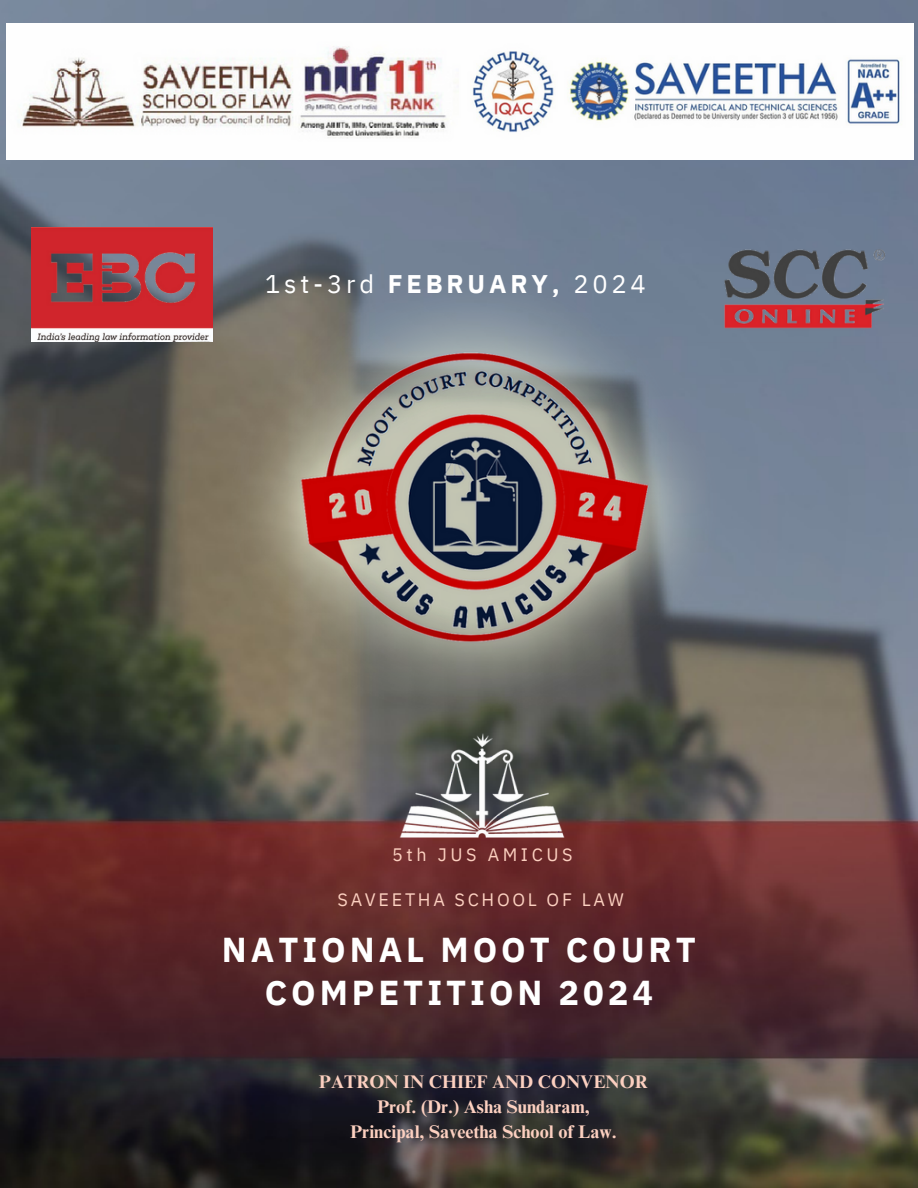
<style>
.page{position:relative;width:918px;height:1188px;background:#fff}
.page>*{position:absolute;margin:0;border:0;box-sizing:border-box;transform-origin:0 0}
.t1{font:700 34.5px/42.8px "IBM Plex Sans";letter-spacing:.115em;color:#fff;text-align:center}
.t2{font:25.5px "IBM Plex Sans";letter-spacing:.15em;color:#fff}
.t3{font:700 18.3px "Times NRMT Pro";color:#fcd0c0}
.t4{font:18px "IBM Plex Sans";letter-spacing:.15em;color:#fcd0c0}
.t5{font:18px "IBM Plex Sans";letter-spacing:.195em;color:#fcd0c0}
.s1{font-weight:700}
</style>
<div class="page">
<img style="left:0;top:0;width:918px;height:1188px">
<img style="left:31px;top:235px;width:856px;height:562px">
<img style="left:396px;top:729px;width:173px;height:122px">
<img style="left:7px;top:24px;width:907px;height:136px">
<img style="left:695px;top:235px;width:218px;height:108px">
<img style="left:31px;top:227px;width:181px;height:115px">
<p class="t2" style="left:265px;top:267px;width:382px">1st-3rd <span class="s1">FEBRUARY,</span> 2024</p>
<p class="t5" style="left:392px;top:843px;width:182px">5th JUS AMICUS</p>
<p class="t4" style="left:338px;top:888px;width:288px">SAVEETHA SCHOOL OF LAW</p>
<p class="t1" style="left:222px;top:928px;width:476px">NATIONAL MOOT COURT<br>COMPETITION 2024</p>
<p class="t3" style="left:319px;top:1075px;width:331px">PATRON IN CHIEF AND CONVENOR</p>
<p class="t3" style="left:377px;top:1100px;width:214px">Prof. (Dr.) Asha Sundaram,</p>
<p class="t3" style="left:350px;top:1125px;width:268px">Principal, Saveetha School of Law.</p>
</div>
